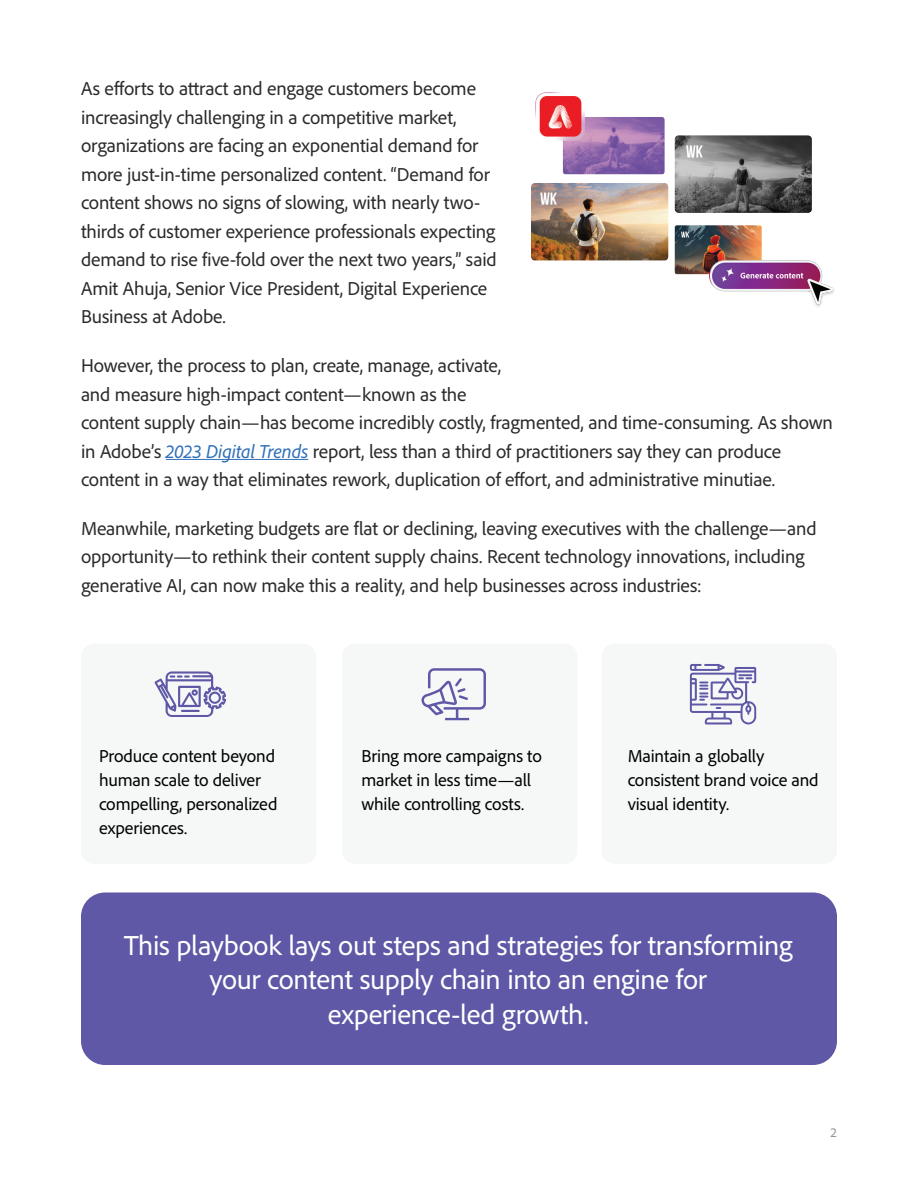
<style>
.page{position:relative;width:918px;height:1188px;background:#fff}
.page>*{position:absolute;margin:0;border:0;box-sizing:border-box;transform-origin:0 0}
.t1{font:28.5px/34.5px "Adobe Clean";letter-spacing:-.01em;color:#fff;text-align:center}
.t2{font:19.5px/28.5px "Adobe Clean";letter-spacing:-.01em;color:#2a2b2b}
.t3{font:18px/24px "Adobe Clean";letter-spacing:-.01em;color:#000}
.t4{font:13.5px "Adobe Clean";color:#939698}
.s1{font-style:italic;color:#2f6fb7}
</style>
<div class="page">
<div style="left:81px;top:892px;width:756px;height:173px;background:#5e58a6;border-radius:24px"></div>
<hr style="left:166px;top:459px;width:142px;height:1px;background:#2f6fb7">
<img style="left:531px;top:92px;width:303px;height:215px">
<div style="left:81px;top:644px;width:235px;height:220px;background:#f6f8f8;border-radius:14px"></div>
<div style="left:342px;top:644px;width:236px;height:220px;background:#f6f8f8;border-radius:14px"></div>
<div style="left:602px;top:644px;width:235px;height:220px;background:#f6f8f8;border-radius:14px"></div>
<svg style="left:421px;top:668px;width:65px;height:52px"></svg>
<svg style="left:690px;top:664px;width:66px;height:61px"></svg>
<svg style="left:154px;top:671px;width:72px;height:46px"></svg>
<p class="t2" style="left:81px;top:74px;width:417px">As efforts to attract and engage customers become increasingly challenging in a competitive market, organizations are facing an exponential demand for more just-in-time personalized content. “Demand for content shows no signs of slowing, with nearly two&shy;thirds of customer experience professionals expecting demand to rise five-fold over the next two years,” said Amit Ahuja, Senior Vice President, Digital Experience Business at Adobe.</p>
<p class="t2" style="left:81px;top:351px;width:754px">However, the process to plan, create, manage, activate,<br>and measure high-impact content—known as the<br>content supply chain—has become incredibly costly, fragmented, and time-consuming. As shown in Adobe’s <span class="s1">2023 Digital Trends</span> report, less than a third of practitioners say they can produce content in a way that eliminates rework, duplication of effort, and administrative minutiae.</p>
<p class="t2" style="left:81px;top:513px;width:737px">Meanwhile, marketing budgets are flat or declining, leaving executives with the challenge—and opportunity—to rethink their content supply chains. Recent technology innovations, including generative AI, can now make this a reality, and help businesses across industries:</p>
<p class="t3" style="left:99px;top:743px;width:180px">Produce content beyond human scale to deliver compelling, personalized experiences.</p>
<p class="t3" style="left:628px;top:743px;width:193px">Maintain a globally consistent brand voice and visual identity.</p>
<p class="t3" style="left:361px;top:743px;width:182px">Bring more campaigns to market in less time—all while controlling costs.</p>
<h1 class="t1" style="left:124px;top:927px;width:670px">This playbook lays out steps and strategies for transforming your content supply chain into an engine for experience-led growth.</h1>
<p class="t4" style="left:831px;top:1124px;width:8px">2</p>
</div>
